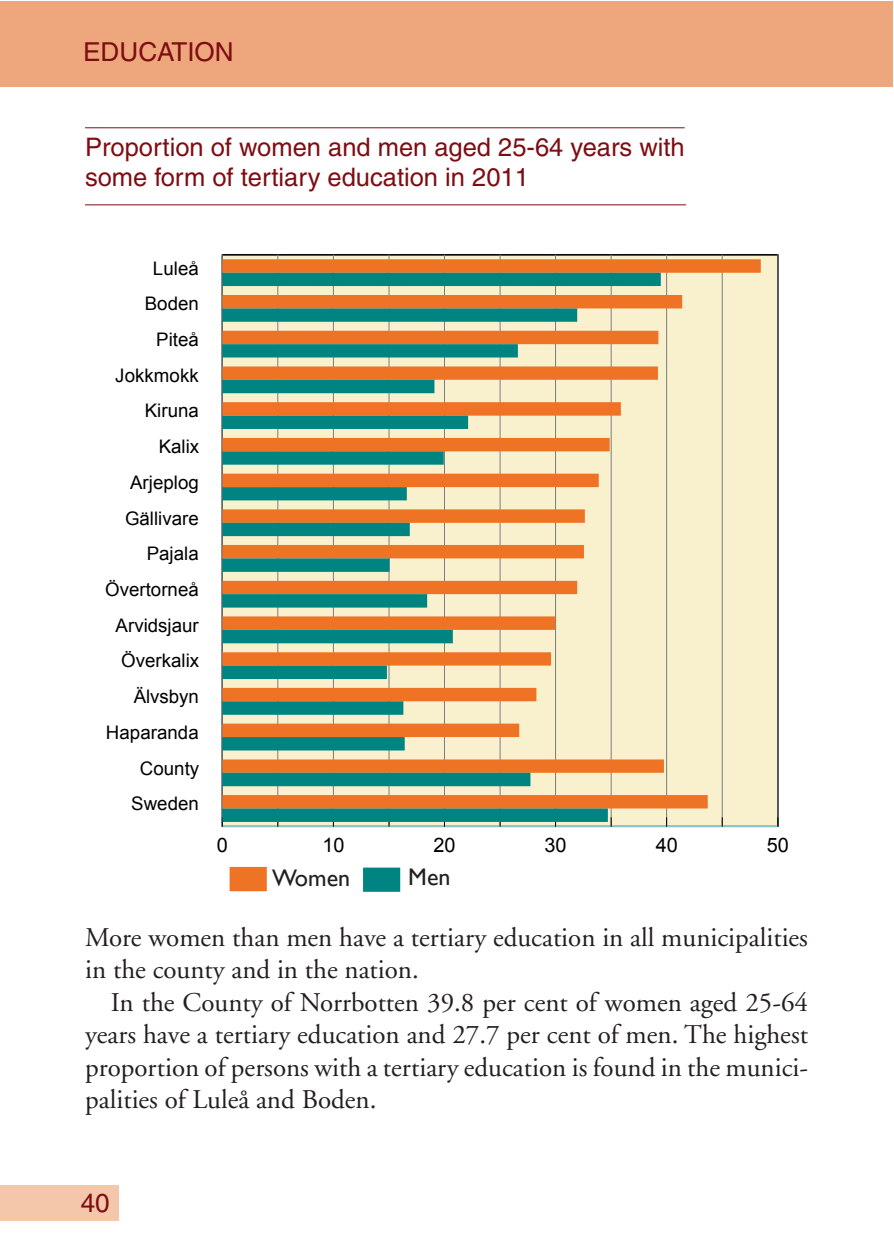
<style>
.page{position:relative;width:894px;height:1260px;background:#fff}
.page>*{position:absolute;margin:0;border:0;box-sizing:border-box;transform-origin:0 0}
.t1{font:27px/32.4px "Adobe Garamond";color:#231f1f}
.t2{font:26.1px "Helvetica";color:#7d0d12}
.t3{font:25.5px/30.6px "Helvetica";color:#7d0d12}
.t4{font:24px "Gill Sans";color:#231f1f}
.t5{font:19.8px "Arial";color:#000}
.t6{font:18.6px/35.7px "Arial";color:#000;text-align:right}
</style>
<div class="page">
<div style="left:0;top:1185px;width:119px;height:36px;background:#f4c7aa"></div>
<div style="left:0;top:1px;width:893px;height:85px;background:#eea77d"></div>
<hr style="left:85px;top:127px;width:600px;height:1px;background:#7d0d12">
<hr style="left:85px;top:204px;width:601px;height:1px;background:#7d0d12">
<svg style="left:222px;top:254px;width:556px;height:573px;background:#cabb93"></svg>
<svg style="left:230px;top:867px;width:37px;height:24px"></svg>
<svg style="left:363px;top:868px;width:37px;height:24px"></svg>
<p class="t2" style="left:83px;top:42px;width:152px">EDUCATION</p>
<p class="t3" style="left:85px;top:134px;width:601px">Proportion of women and men aged 25-64 years with some form of tertiary education in 2011</p>
<p class="t6" style="left:105px;top:250px;width:96px">LuleÂ<br>Boden<br>PiteÂ<br>Jokkmokk<br>Kiruna<br>Kalix<br>Arjeplog<br>G‰llivare<br>Pajala ÷vertorneÂ<br>Arvidsjaur ÷verkalix ƒlvsbyn<br>Haparanda<br>County<br>Sweden</p>
<p class="t5" style="left:217px;top:834px;width:13px">0</p>
<p class="t5" style="left:322px;top:834px;width:24px">10</p>
<p class="t5" style="left:434px;top:834px;width:24px">20</p>
<p class="t5" style="left:544px;top:834px;width:24px">30</p>
<p class="t5" style="left:656px;top:834px;width:24px">40</p>
<p class="t5" style="left:767px;top:834px;width:24px">50</p>
<p class="t4" style="left:272px;top:863px;width:80px">Women</p>
<p class="t4" style="left:408px;top:863px;width:44px">Men</p>
<p class="t1" style="left:85px;top:924px;width:724px">More women than men have a tertiary education in all municipalities in the county and in the nation.</p>
<p class="t1" style="left:85px;top:989px;width:724px;text-align:justify;text-indent:26px">In the County of Norrbotten 39.8 per cent of women aged 25-64 years have a tertiary education and 27.7 per cent of men. The highest proportion of persons with a tertiary education is found in the munici&shy;palities of Luleå and Boden.</p>
<p class="t2" style="left:81px;top:1194px;width:31px">40</p>
</div>
